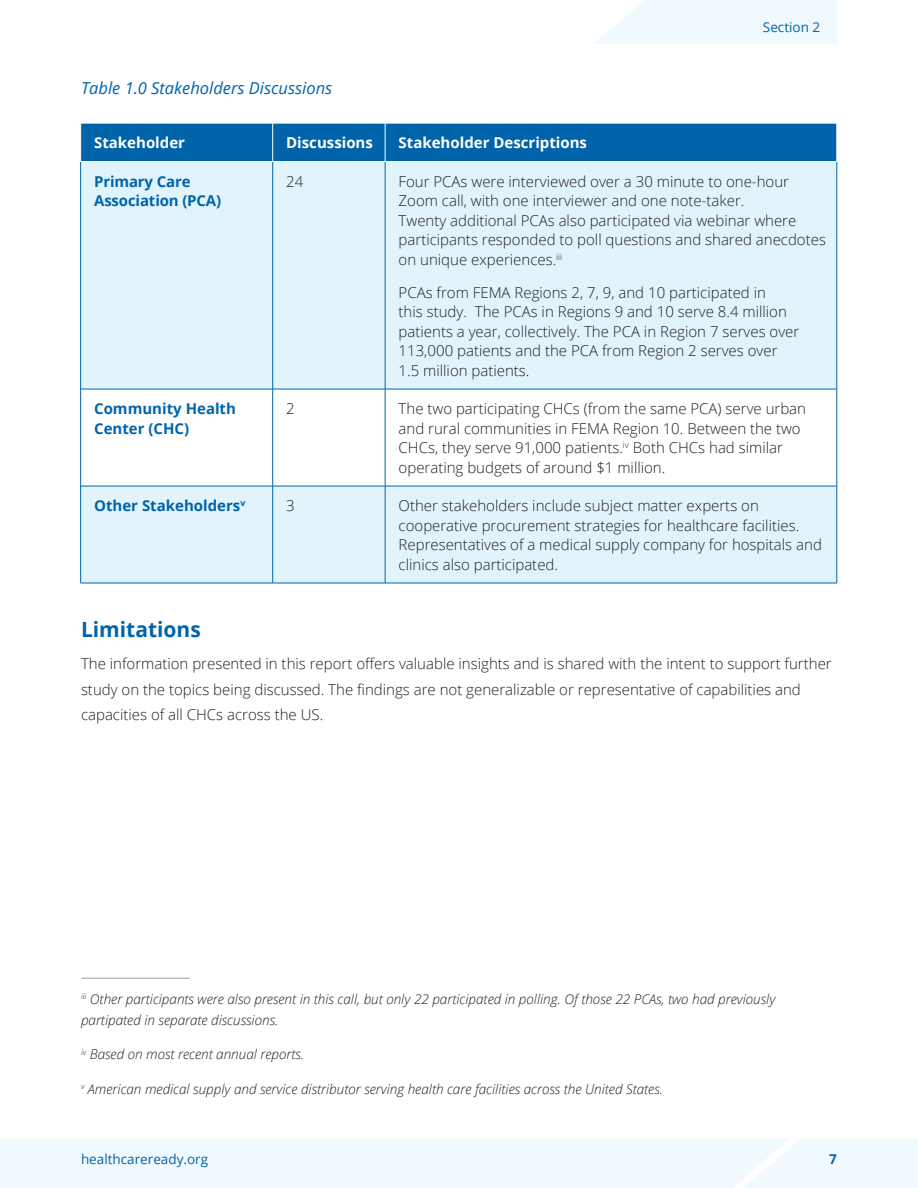
<style>
.page{position:relative;width:918px;height:1188px;background:#fff}
.page>*{position:absolute;margin:0;border:0;box-sizing:border-box;transform-origin:0 0}
.t1{font:700 21px "Open Sans";color:#0064aa}
.t2{font:italic 16.5px "Open Sans";color:#0064aa}
.Body{font:300 15px/19.5px "Open Sans";color:#231f20}
.Body-2{font:700 15px/19.5px "Open Sans";color:#0064aa}
.Body-3{font:700 15px "Open Sans";color:#fff}
.Footnote_text{font:italic 300 13.5px/21px "Open Sans";color:#231f20}
.t3{font:13.5px "Open Sans";color:#0064aa}
.t4{font:700 13.5px "Open Sans";color:#0064aa}
</style>
<div class="page">
<svg style="left:594px;top:0;width:243px;height:44px"></svg>
<div style="left:0;top:1139px;width:918px;height:49px;background:#f0f9fd"></div>
<svg style="left:733px;top:1139px;width:67px;height:49px"></svg>
<div style="left:81px;top:124px;width:756px;height:37px;background:#0064aa"></div>
<svg style="left:81px;top:162px;width:756px;height:421px;fill:#e1f4fc"></svg>
<hr style="left:80px;top:162px;width:1px;height:227px;background:#0064aa">
<hr style="left:272px;top:162px;width:1px;height:227px;background:#0064aa">
<hr style="left:385px;top:162px;width:1px;height:227px;background:#0064aa">
<hr style="left:837px;top:162px;width:1px;height:227px;background:#0064aa">
<hr style="left:80px;top:389px;width:1px;height:97px;background:#0064aa">
<hr style="left:272px;top:389px;width:1px;height:97px;background:#0064aa">
<hr style="left:385px;top:389px;width:1px;height:97px;background:#0064aa">
<hr style="left:837px;top:389px;width:1px;height:97px;background:#0064aa">
<hr style="left:80px;top:486px;width:1px;height:97px;background:#0064aa">
<hr style="left:272px;top:486px;width:1px;height:97px;background:#0064aa">
<hr style="left:385px;top:486px;width:1px;height:97px;background:#0064aa">
<hr style="left:837px;top:486px;width:1px;height:97px;background:#0064aa">
<hr style="left:81px;top:389px;width:192px;height:1px;background:#0064aa">
<hr style="left:273px;top:389px;width:112px;height:1px;background:#0064aa">
<hr style="left:385px;top:389px;width:452px;height:1px;background:#0064aa">
<hr style="left:81px;top:486px;width:192px;height:1px;background:#0064aa">
<hr style="left:273px;top:486px;width:112px;height:1px;background:#0064aa">
<hr style="left:385px;top:486px;width:452px;height:1px;background:#0064aa">
<hr style="left:80px;top:583px;width:193px;height:1px;background:#0064aa">
<hr style="left:273px;top:583px;width:112px;height:1px;background:#0064aa">
<hr style="left:385px;top:583px;width:452px;height:1px;background:#0064aa">
<hr style="left:272px;top:123px;width:1px;height:38px;background:#fff">
<hr style="left:385px;top:123px;width:1px;height:38px;background:#fff">
<hr style="left:82px;top:978px;width:108px;height:1px;background:#959ca1">
<h4 class="t2" style="left:81px;top:76px;width:253px">Table 1.0 Stakeholders Discussions</h4>
<p class="t3" style="left:763px;top:17px;width:59px">Section 2</p>
<p class="Body-3" style="left:94px;top:132px;width:92px">Stakeholder</p>
<p class="Body-3" style="left:286px;top:132px;width:88px">Discussions</p>
<p class="Body-3" style="left:399px;top:132px;width:190px">Stakeholder Descriptions</p>
<p class="Body-2" style="left:94px;top:171px;width:129px">Primary Care<br>Association (PCA)</p>
<p class="Body" style="left:286px;top:171px;width:19px">24</p>
<p class="Body" style="left:399px;top:171px;width:429px">Four PCAs were interviewed over a 30 minute to one-hour Zoom call, with one interviewer and one note-taker.<br>Twenty additional PCAs also participated via webinar where participants responded to poll questions and shared anecdotes on unique experiences.<sup>iii</sup></p>
<p class="Body" style="left:399px;top:282px;width:402px">PCAs from FEMA Regions 2, 7, 9, and 10 participated in<br>this study. The PCAs in Regions 9 and 10 serve 8.4 million patients a year, collectively. The PCA in Region 7 serves over 113,000 patients and the PCA from Region 2 serves over 1.5 million patients.</p>
<p class="Body-2" style="left:94px;top:398px;width:143px">Community Health<br>Center (CHC)</p>
<p class="Body" style="left:286px;top:398px;width:10px">2</p>
<p class="Body" style="left:399px;top:398px;width:409px">The two participating CHCs (from the same PCA) serve urban and rural communities in FEMA Region 10. Between the two CHCs, they serve 91,000 patients.<sup>iv</sup> Both CHCs had similar operating budgets of around $1 million.</p>
<p class="Body-2" style="left:94px;top:495px;width:153px">Other Stakeholders<sup>v</sup></p>
<p class="Body" style="left:286px;top:495px;width:10px">3</p>
<p class="Body" style="left:399px;top:495px;width:425px">Other stakeholders include subject matter experts on cooperative procurement strategies for healthcare facilities.<br>Representatives of a medical supply company for hospitals and clinics also participated.</p>
<h3 class="t1" style="left:81px;top:615px;width:121px">Limitations</h3>
<p class="Body" style="left:81px;top:651px;width:752px;line-height:25.5px">The information presented in this report offers valuable insights and is shared with the intent to support further study on the topics being discussed. The findings are not generalizable or representative of capabilities and capacities of all CHCs across the US.</p>
<p class="Footnote_text" style="left:81px;top:988px;width:696px"><sup>iii</sup> Other participants were also present in this call, but only 22 participated in polling. Of those 22 PCAs, two had previously partipated in separate discussions.</p>
<p class="Footnote_text" style="left:81px;top:1043px;width:225px"><sup>iv</sup> Based on most recent annual reports.</p>
<p class="Footnote_text" style="left:81px;top:1078px;width:584px"><sup>v</sup> American medical supply and service distributor serving health care facilities across the United States.</p>
<p class="t3" style="left:81px;top:1150px;width:129px">healthcareready.org</p>
<p class="t4" style="left:829px;top:1150px;width:9px">7</p>
</div>
